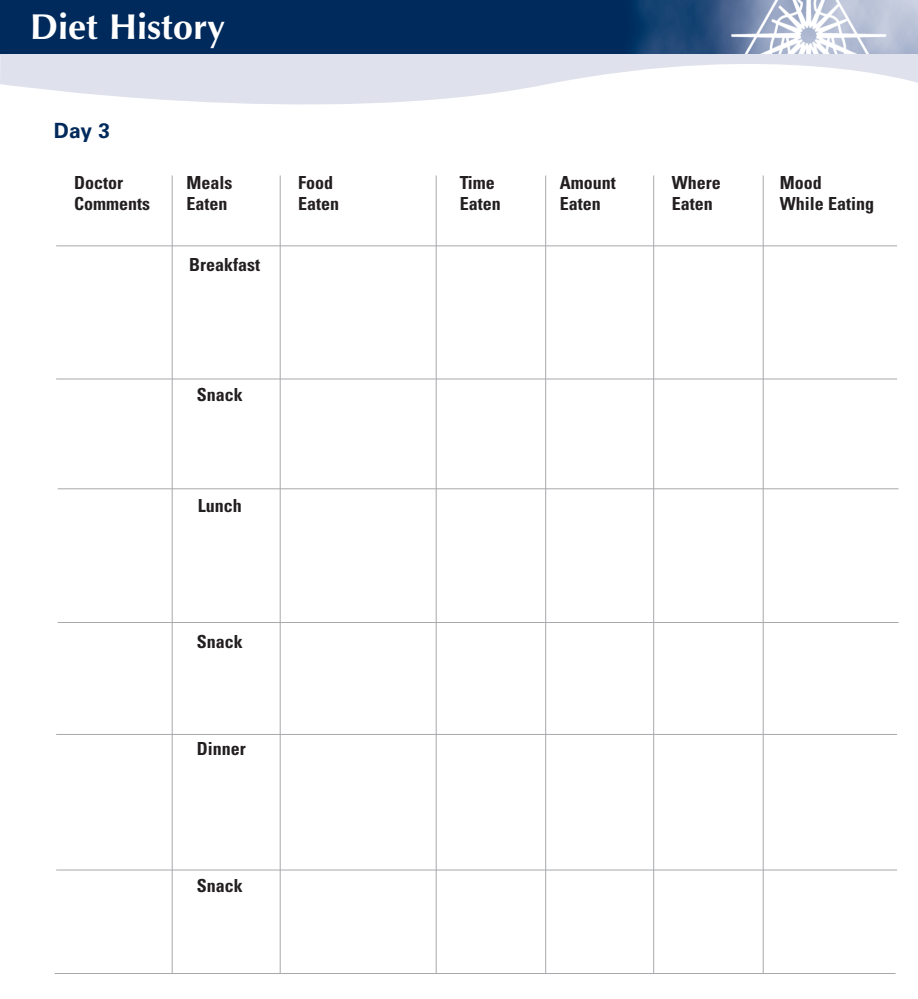
<style>
.page{position:relative;width:918px;height:999px;background:#fff}
.page>*{position:absolute;margin:0;border:0;box-sizing:border-box;transform-origin:0 0}
.t1{font:700 36px "Optima";color:#fff}
.t2{font:700 21px "Univers";color:#00295c}
.t3{font:700 condensed 18px/21.8px "Univers";color:#231f20}
</style>
<div class="page">
<svg style="left:0;top:54px;width:918px;height:51px;fill:#dfe1ec"></svg>
<div style="left:0;top:0;width:918px;height:54px;background:#00295c"></div>
<img style="left:633px;top:0;width:285px;height:54px">
<hr style="left:172px;top:176px;width:1px;height:798px;background:#a8a9ad">
<hr style="left:280px;top:176px;width:1px;height:798px;background:#a8a9ad">
<hr style="left:436px;top:176px;width:1px;height:798px;background:#a8a9ad">
<hr style="left:545px;top:176px;width:1px;height:798px;background:#a8a9ad">
<hr style="left:653px;top:176px;width:1px;height:798px;background:#a8a9ad">
<hr style="left:763px;top:176px;width:1px;height:798px;background:#a8a9ad">
<hr style="left:56px;top:379px;width:841px;height:1px;background:#a8a9ad">
<hr style="left:56px;top:246px;width:841px;height:1px;background:#a8a9ad">
<hr style="left:58px;top:489px;width:841px;height:1px;background:#a8a9ad">
<hr style="left:58px;top:622px;width:841px;height:1px;background:#a8a9ad">
<hr style="left:56px;top:870px;width:841px;height:1px;background:#a8a9ad">
<hr style="left:56px;top:734px;width:841px;height:1px;background:#a8a9ad">
<hr style="left:55px;top:973px;width:841px;height:1px;background:#a8a9ad">
<h1 class="t1" style="left:30px;top:12px;width:196px">Diet History</h1>
<p class="t2" style="left:54px;top:123px;width:58px">Day 3</p>
<p class="t3" style="left:74px;top:173px;width:77px">Doctor<br>Comments</p>
<p class="t3" style="left:187px;top:173px;width:47px">Meals<br>Eaten</p>
<p class="t3" style="left:298px;top:173px;width:43px">Food<br>Eaten</p>
<p class="t3" style="left:460px;top:173px;width:43px">Time<br>Eaten</p>
<p class="t3" style="left:672px;top:173px;width:50px">Where<br>Eaten</p>
<p class="t3" style="left:780px;top:173px;width:96px">Mood<br>While Eating</p>
<p class="t3" style="left:560px;top:173px;width:57px">Amount<br>Eaten</p>
<p class="t3" style="left:189px;top:255px;width:72px">Breakfast</p>
<p class="t3" style="left:197px;top:386px;width:48px">Snack</p>
<p class="t3" style="left:198px;top:496px;width:45px">Lunch</p>
<p class="t3" style="left:197px;top:632px;width:48px">Snack</p>
<p class="t3" style="left:197px;top:739px;width:50px">Dinner</p>
<p class="t3" style="left:197px;top:877px;width:48px">Snack</p>
</div>
